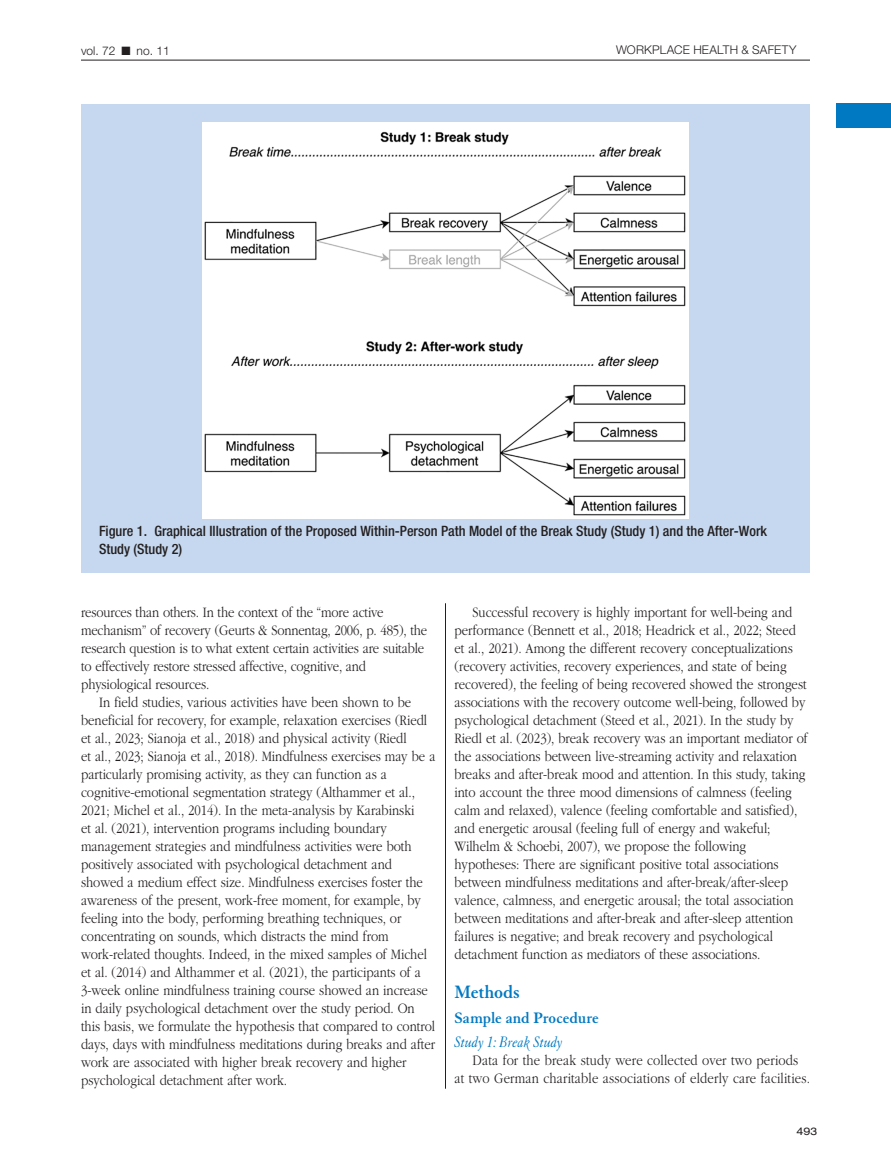
<style>
.page{position:relative;width:891px;height:1175px;background:#fff}
.page>*{position:absolute;margin:0;border:0;box-sizing:border-box;transform-origin:0 0}
.t1{font:700 19.5px "Granjon LT Std";letter-spacing:-.01em;color:#0079c2}
.t2{font:700 16.5px "Granjon LT Std";letter-spacing:-.005em;color:#0079c2}
.t3{font:italic 16.5px "Granjon LT Std";color:#0079c2;scale:.85 1}
.t4{font:300 15px/18px "ITC Garamond Std";color:#231f20;scale:.85 1}
.t5{font:500 condensed 14.25px/18px "Helvetica Neue LT Std";color:#231f20}
.t6{font:300 12px "Helvetica Neue LT Std";letter-spacing:.015em;color:#231f20}
.t7{font:expanded 10.5px "Helvetica Neue LT Std";color:#231f20}
</style>
<div class="page">
<hr style="left:81px;top:60px;width:729px;height:1px;background:#231f20">
<div style="left:836px;top:104px;width:55px;height:24px;background:#0079c2"></div>
<hr style="left:445px;top:603px;width:1px;height:485px;background:#231f20">
<div style="left:81px;top:104px;width:729px;height:468px;background:#c6d8ef"></div>
<img style="left:202px;top:122px;width:486px;height:396px">
<p class="t6" style="left:81px;top:44px;width:90px">VOL. 72 ■ NO. 11</p>
<p class="t6" style="left:616px;top:42px;width:182px">WORKPLACE HEALTH &amp; SAFETY</p>
<p class="t5" style="left:99px;top:522px;width:670px">Figure 1. Graphical Illustration of the Proposed Within-Person Path Model of the Break Study (Study 1) and the After-Work<br>Study (Study 2)</p>
<p class="t4" style="left:81px;top:603px;width:409px">resources than others. In the context of the “more active mechanism” of recovery (Geurts &amp; Sonnentag, 2006, p. 485), the research question is to what extent certain activities are suitable to effectively restore stressed affective, cognitive, and physiological resources.</p>
<p class="t4" style="left:81px;top:693px;width:418px;text-indent:18px">In field studies, various activities have been shown to be beneficial for recovery, for example, relaxation exercises (Riedl et al., 2023; Sianoja et al., 2018) and physical activity (Riedl<br>et al., 2023; Sianoja et al., 2018). Mindfulness exercises may be a particularly promising activity, as they can function as a cognitive-emotional segmentation strategy (Althammer et al., 2021; Michel et al., 2014). In the meta-analysis by Karabinski<br>et al. (2021), intervention programs including boundary management strategies and mindfulness activities were both positively associated with psychological detachment and showed a medium effect size. Mindfulness exercises foster the awareness of the present, work-free moment, for example, by feeling into the body, performing breathing techniques, or concentrating on sounds, which distracts the mind from work-related thoughts. Indeed, in the mixed samples of Michel et al. (2014) and Althammer et al. (2021), the participants of a 3-week online mindfulness training course showed an increase in daily psychological detachment over the study period. On this basis, we formulate the hypothesis that compared to control days, days with mindfulness meditations during breaks and after work are associated with higher break recovery and higher psychological detachment after work.</p>
<p class="t4" style="left:454px;top:603px;width:417px;text-indent:18px">Successful recovery is highly important for well-being and performance (Bennett et al., 2018; Headrick et al., 2022; Steed et al., 2021). Among the different recovery conceptualizations (recovery activities, recovery experiences, and state of being recovered), the feeling of being recovered showed the strongest associations with the recovery outcome well-being, followed by psychological detachment (Steed et al., 2021). In the study by Riedl et al. (2023), break recovery was an important mediator of the associations between live-streaming activity and relaxation breaks and after-break mood and attention. In this study, taking into account the three mood dimensions of calmness (feeling calm and relaxed), valence (feeling comfortable and satisfied), and energetic arousal (feeling full of energy and wakeful; Wilhelm &amp; Schoebi, 2007), we propose the following hypotheses: There are significant positive total associations between mindfulness meditations and after-break/after-sleep valence, calmness, and energetic arousal; the total association between meditations and after-break and after-sleep attention failures is negative; and break recovery and psychological detachment function as mediators of these associations.</p>
<h1 class="t1" style="left:454px;top:981px;width:67px">Methods</h1>
<p class="t2" style="left:454px;top:1009px;width:146px">Sample and Procedure</p>
<p class="t3" style="left:454px;top:1033px;width:129px">Study 1: Break Study</p>
<p class="t4" style="left:454px;top:1051px;width:420px;text-align:center">Data for the break study were collected over two periods<br>at two German charitable associations of elderly care facilities.</p>
<p class="t7" style="left:796px;top:1124px;width:23px">493</p>
</div>
